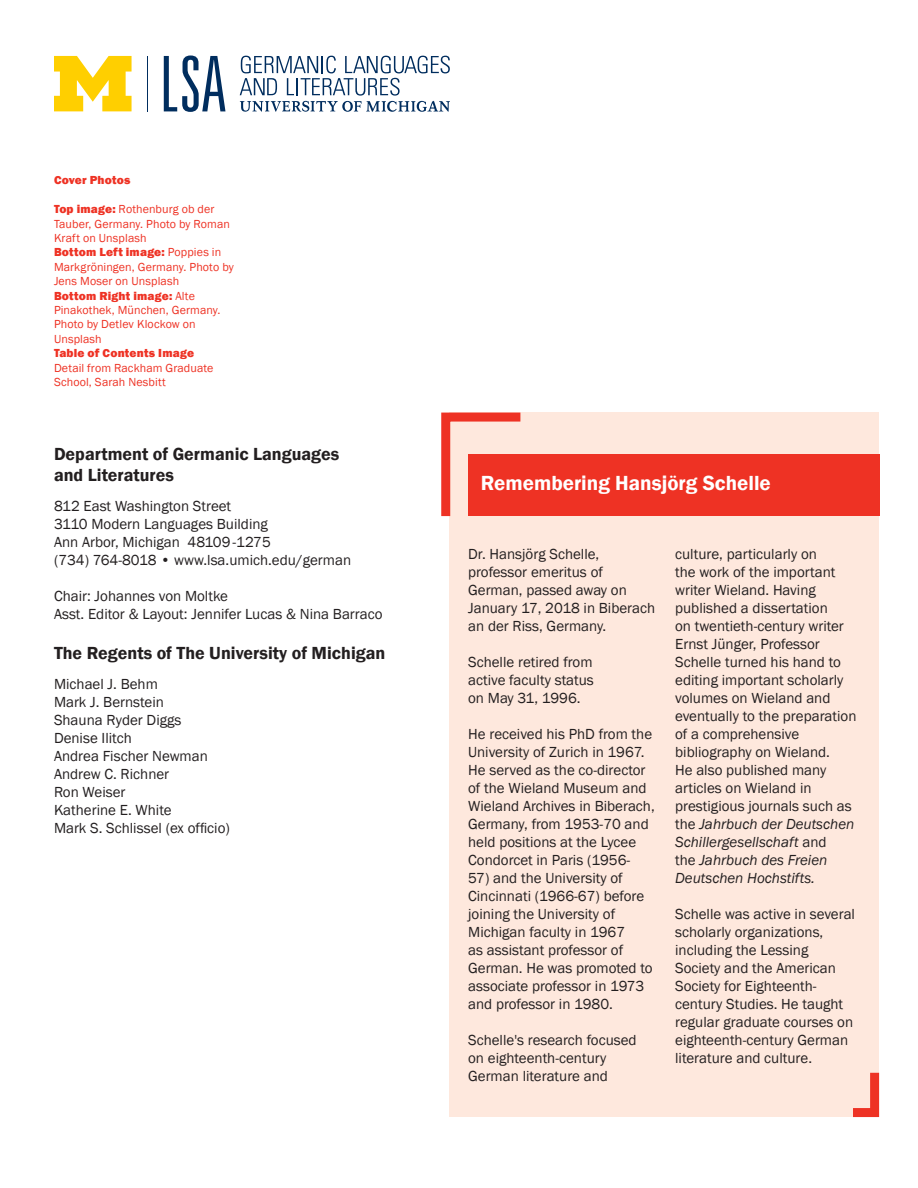
<style>
.page{position:relative;width:918px;height:1188px;background:#fff}
.page>*{position:absolute;margin:0;border:0;box-sizing:border-box;transform-origin:0 0}
.t1{font:600 21px "Franklin Gothic";color:#fff}
.t2{font:600 18px/21.6px "Franklin Gothic";color:#231f20}
.t3{font:15px/18px "Franklin Gothic";color:#231f20}
.t4{font:12px/14.4px "Franklin Gothic";letter-spacing:.01em;color:#ee3224}
.t5{font:800 12px "Franklin Gothic";letter-spacing:.015em;color:#ee3224}
.s1{font-weight:800}
.s2{font-style:italic}
</style>
<div class="page">
<div style="left:450px;top:413px;width:429px;height:704px;background:#fee8dd"></div>
<div style="left:468px;top:454px;width:411px;height:62px;background:#ee3224"></div>
<svg style="left:441px;top:412px;width:88px;height:113px"></svg>
<svg style="left:853px;top:1072px;width:27px;height:46px"></svg>
<svg style="left:54px;top:56px;width:78px;height:55px"></svg>
<hr style="left:147px;top:56px;width:1px;height:55px;background:#002d5e">
<svg style="left:164px;top:55px;width:61px;height:57px"></svg>
<svg style="left:240px;top:56px;width:210px;height:56px"></svg>
<p class="t5" style="left:54px;top:173px;width:78px">Cover Photos</p>
<p class="t4" style="left:54px;top:202px;width:181px"><span class="s1">Top image:</span> Rothenburg ob der<br>Tauber, Germany. Photo by Roman<br>Kraft on Unsplash<br><span class="s1">Bottom Left image:</span> Poppies in<br>Markgröningen, Germany. Photo by<br>Jens Moser on Unsplash<br><span class="s1">Bottom Right image:</span> Alte<br>Pinakothek, München, Germany.<br>Photo by Detlev Klockow on<br>Unsplash</p>
<p class="t5" style="left:54px;top:345px;width:142px">Table of Contents Image</p>
<p class="t4" style="left:54px;top:361px;width:161px">Detail from Rackham Graduate<br>School, Sarah Nesbitt</p>
<p class="t2" style="left:54px;top:443px;width:287px">Department of Germanic Languages and Literatures</p>
<p class="t3" style="left:54px;top:498px;width:299px">812 East Washington Street<br>3110 Modern Languages Building<br>Ann Arbor, Michigan 48109 -1275<br>(734) 764-8018 • www.lsa.umich.edu/german</p>
<p class="t3" style="left:54px;top:588px;width:330px">Chair: Johannes von Moltke<br>Asst. Editor &amp; Layout: Jennifer Lucas &amp; Nina Barraco</p>
<p class="t2" style="left:54px;top:642px;width:333px">The Regents of The University of Michigan</p>
<p class="t3" style="left:54px;top:675px;width:177px">Michael J. Behm<br>Mark J. Bernstein<br>Shauna Ryder Diggs<br>Denise Ilitch<br>Andrea Fischer Newman<br>Andrew C. Richner<br>Ron Weiser<br>Katherine E. White<br>Mark S. Schlissel (ex officio)</p>
<h1 class="t1" style="left:481px;top:470px;width:292px">Remembering Hansjörg Schelle</h1>
<p class="t3" style="left:468px;top:545px;width:189px">Dr. Hansjörg Schelle, professor emeritus of<br>German, passed away on<br>January 17, 2018 in Biberach an der Riss, Germany.</p>
<p class="t3" style="left:468px;top:653px;width:127px;text-align:justify">Schelle retired from active faculty status on May 31, 1996.</p>
<p class="t3" style="left:468px;top:725px;width:188px">He received his PhD from the<br>University of Zurich in 1967.<br>He served as the co-director of the Wieland Museum and<br>Wieland Archives in Biberach,<br>Germany, from 1953-70 and held positions at the Lycee<br>Condorcet in Paris (1956-</p>
<p class="t3" style="left:468px;top:869px;width:186px">57) and the University of<br>Cincinnati (1966-67) before joining the University of<br>Michigan faculty in 1967<br>as assistant professor of<br>German. He was promoted to associate professor in 1973 and professor in 1980.</p>
<p class="t3" style="left:468px;top:1031px;width:170px">Schelle's research focused on eighteenth-century<br>German literature and</p>
<p class="t3" style="left:675px;top:545px;width:183px">culture, particularly on<br>the work of the important writer Wieland. Having published a dissertation<br>on twentieth-century writer<br>Ernst Jünger, Professor<br>Schelle turned his hand to editing important scholarly volumes on Wieland and eventually to the preparation of a comprehensive bibliography on Wieland.<br>He also published many articles on Wieland in prestigious journals such as the <span class="s2">Jahrbuch der Deutschen<br>Schillergesellschaft</span> and<br>the <span class="s2">Jahrbuch des Freien<br>Deutschen Hochstifts.</span></p>
<p class="t3" style="left:675px;top:905px;width:181px">Schelle was active in several scholarly organizations, including the Lessing<br>Society and the American<br>Society for Eighteenth&shy;century Studies. He taught regular graduate courses on eighteenth-century German literature and culture.</p>
</div>
